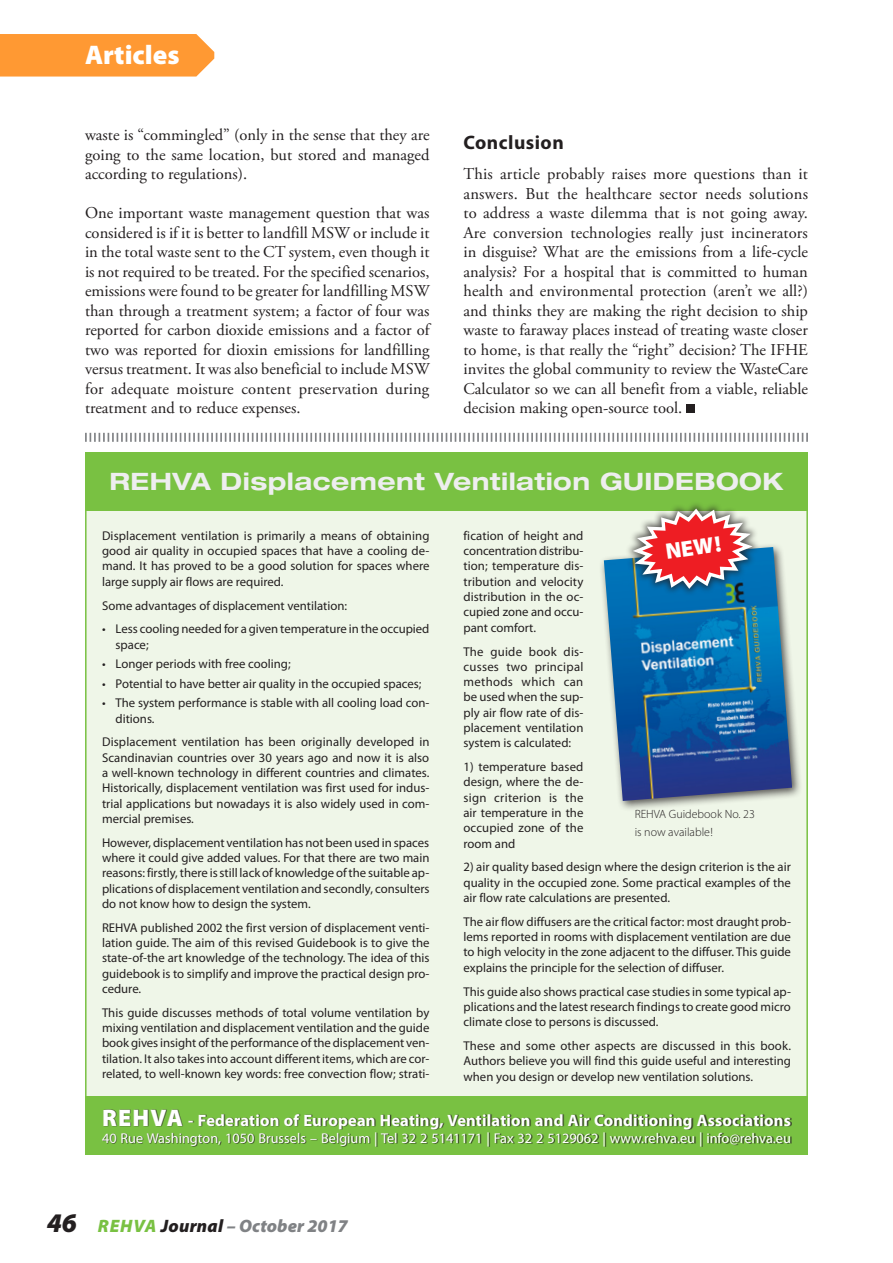
<style>
.page{position:relative;width:893px;height:1263px;background:#fff}
.page>*{position:absolute;margin:0;border:0;box-sizing:border-box;transform-origin:0 0}
.t1{font:900 27px "Myriad Pro";color:#fff}
.xFigure_title{font:700 expanded 24px "Helvetica Neue LT Std";letter-spacing:.02em;color:#eeeeef}
.t2{font:900 22.5px "Myriad Pro";color:#fff}
.Heading_2{font:700 19.5px "Myriad Pro";letter-spacing:.025em;color:#231f20}
.t3{font:italic 900 18px "Myriad Pro";letter-spacing:.015em;color:#808285}
.t4{font:16.5px/19.5px "Adobe Garamond Pro";color:#231f20;text-align:justify}
.xFigureBold_small{font:700 16.5px "Myriad Pro";letter-spacing:.01em;color:#fff}
.xFigureBold_small_co{font:14.25px "Myriad Pro";color:#fff}
.xFigure{font:12.75px/15.3px "Myriad Pro";color:#231f20;text-align:justify}
.fdfd{font:300 12px/18px "Myriad Pro";color:#231f20}
.s1{font-weight:900;font-size:24px}
.s2{font-size:27px;color:#231f20}
.s3{color:#79c142}
.s4{color:#231f20}
</style>
<div class="page">
<div style="left:85px;top:452px;width:723px;height:702px;background:#eff6e8;border:2px solid #79c142"></div>
<div style="left:85px;top:452px;width:723px;height:59px;background:#79c142"></div>
<div style="left:686px;top:405px;width:9px;height:8px;background:#231f20"></div>
<div style="left:85px;top:1096px;width:723px;height:58px;background:#79c142"></div>
<div style="left:103px;top:1110px;width:688px;height:37px;background:#231f20;opacity:.75"></div>
<svg style="left:85px;top:433px;width:723px;height:9px"></svg>
<div style="left:599px;top:542px;width:204px;height:270px;background:#231f20;opacity:.75"></div>
<img style="left:604px;top:547px;width:188px;height:254px">
<div style="left:625px;top:501px;width:135px;height:95px;background:#231f20;opacity:.75"></div>
<svg style="left:628px;top:506px;width:129px;height:85px;background:#b0767a"></svg>
<div style="left:0;top:34px;width:214px;height:43px;background:#f93"></div>
<h1 class="t1" style="left:85px;top:37px;width:96px">Articles</h1>
<p class="t4" style="left:85px;top:126px;width:346px">waste is “commingled” (only in the sense that they are going to the same location, but stored and managed according to regulations).</p>
<p class="t4" style="left:85px;top:204px;width:346px">One important waste management question that was considered is if it is better to landfill MSW or include it in the total waste sent to the CT system, even though it is not required to be treated. For the specified scenarios, emissions were found to be greater for landfilling MSW than through a treatment system; a factor of four was reported for carbon dioxide emissions and a factor of two was reported for dioxin emissions for landfilling versus treatment. It was also beneficial to include MSW for adequate moisture content preservation during treatment and to reduce expenses.</p>
<p class="Heading_2" style="left:463px;top:130px;width:102px">Conclusion</p>
<p class="t4" style="left:463px;top:165px;width:346px">This article probably raises more questions than it answers. But the healthcare sector needs solutions to address a waste dilemma that is not going away.<br>Are conversion technologies really just incinerators in disguise? What are the emissions from a life-cycle analysis? For a hospital that is committed to human health and environmental protection (aren’t we all?) and thinks they are making the right decision to ship waste to faraway places instead of treating waste closer to home, is that really the “right” decision? The IFHE invites the global community to review the WasteCare Calculator so we can all benefit from a viable, reliable decision making open-source tool.</p>
<p class="xFigure_title" style="left:110px;top:466px;width:675px">REHVA Displacement Ventilation GUIDEBOOK</p>
<p class="xFigure" style="left:102px;top:528px;width:329px">Displacement ventilation is primarily a means of obtaining good air quality in occupied spaces that have a cooling de&shy;mand. It has proved to be a good solution for spaces where large supply air flows are required.</p>
<p class="xFigure" style="left:102px;top:597px;width:247px">Some advantages of displacement ventilation:</p>
<p class="xFigure" style="left:116px;top:621px;width:315px;text-indent:-14px">• Less cooling needed for a given temperature in the occupied space;</p>
<p class="xFigure" style="left:102px;top:656px;width:190px">• Longer periods with free cooling;</p>
<p class="xFigure" style="left:102px;top:676px;width:321px">• Potential to have better air quality in the occupied spaces;</p>
<p class="xFigure" style="left:116px;top:695px;width:315px;text-indent:-14px">• The system performance is stable with all cooling load con&shy;ditions.</p>
<p class="xFigure" style="left:102px;top:734px;width:329px">Displacement ventilation has been originally developed in Scandinavian countries over 30 years ago and now it is also a well-known technology in different countries and climates.<br>Historically, displacement ventilation was first used for indus&shy;trial applications but nowadays it is also widely used in com&shy;mercial premises.</p>
<p class="xFigure" style="left:102px;top:835px;width:329px">However, displacement ventilation has not been used in spaces where it could give added values. For that there are two main reasons: firstly, there is still lack of knowledge of the suitable ap&shy;plications of displacement ventilation and secondly, consulters do not know how to design the system.</p>
<p class="xFigure" style="left:102px;top:920px;width:329px">REHVA published 2002 the first version of displacement venti&shy;lation guide. The aim of this revised Guidebook is to give the state-of-the art knowledge of the technology. The idea of this guidebook is to simplify and improve the practical design pro&shy;cedure.</p>
<p class="xFigure" style="left:102px;top:1005px;width:329px">This guide discusses methods of total volume ventilation by mixing ventilation and displacement ventilation and the guide book gives insight of the performance of the displacement ven&shy;tilation. It also takes into account different items, which are cor&shy;related, to well-known key words: free convection flow; strati-</p>
<p class="xFigure" style="left:463px;top:528px;width:121px">fication of height and concentration distribu&shy;tion; temperature dis&shy;tribution and velocity distribution in the oc&shy;cupied zone and occu&shy;pant comfort.</p>
<p class="xFigure" style="left:463px;top:643px;width:121px">The guide book dis&shy;cusses two principal methods which can be used when the sup&shy;ply air flow rate of dis&shy;placement ventilation system is calculated:</p>
<p class="xFigure" style="left:463px;top:759px;width:121px">1) temperature based design, where the de&shy;sign criterion is the air temperature in the occupied zone of the room and</p>
<p class="xFigure" style="left:463px;top:859px;width:329px">2) air quality based design where the design criterion is the air quality in the occupied zone. Some practical examples of the air flow rate calculations are presented.</p>
<p class="xFigure" style="left:463px;top:914px;width:329px">The air flow diffusers are the critical factor: most draught prob&shy;lems reported in rooms with displacement ventilation are due to high velocity in the zone adjacent to the diffuser. This guide explains the principle for the selection of diffuser.</p>
<p class="xFigure" style="left:463px;top:983px;width:329px">This guide also shows practical case studies in some typical ap&shy;plications and the latest research findings to create good micro climate close to persons is discussed.</p>
<p class="xFigure" style="left:463px;top:1038px;width:329px">These and some other aspects are discussed in this book.<br>Authors believe you will find this guide useful and interesting when you design or develop new ventilation solutions.</p>
<p class="t2" style="left:664px;top:536px;width:57px;rotate:-8deg">NEW!</p>
<p class="fdfd" style="left:635px;top:805px;width:122px">REHVA Guidebook No. 23 is now available!</p>
<p class="xFigureBold_small" style="left:102px;top:1109px;width:690px"><span class="s1">REHVA</span> - Federation of European Heating, Ventilation and Air Conditioning Associations</p>
<p class="xFigureBold_small_co" style="left:102px;top:1129px;width:690px">40 Rue Washington, 1050 Brussels – Belgium | Tel 32 2 5141171 | Fax 32 2 5129062 | www.rehva.eu | info@rehva.eu</p>
<h3 class="t3" style="left:47px;top:1214px;width:303px"><span class="s2">46</span> <span class="s3">REHVA</span> <span class="s4">Journal</span> – October 2017</h3>
</div>
